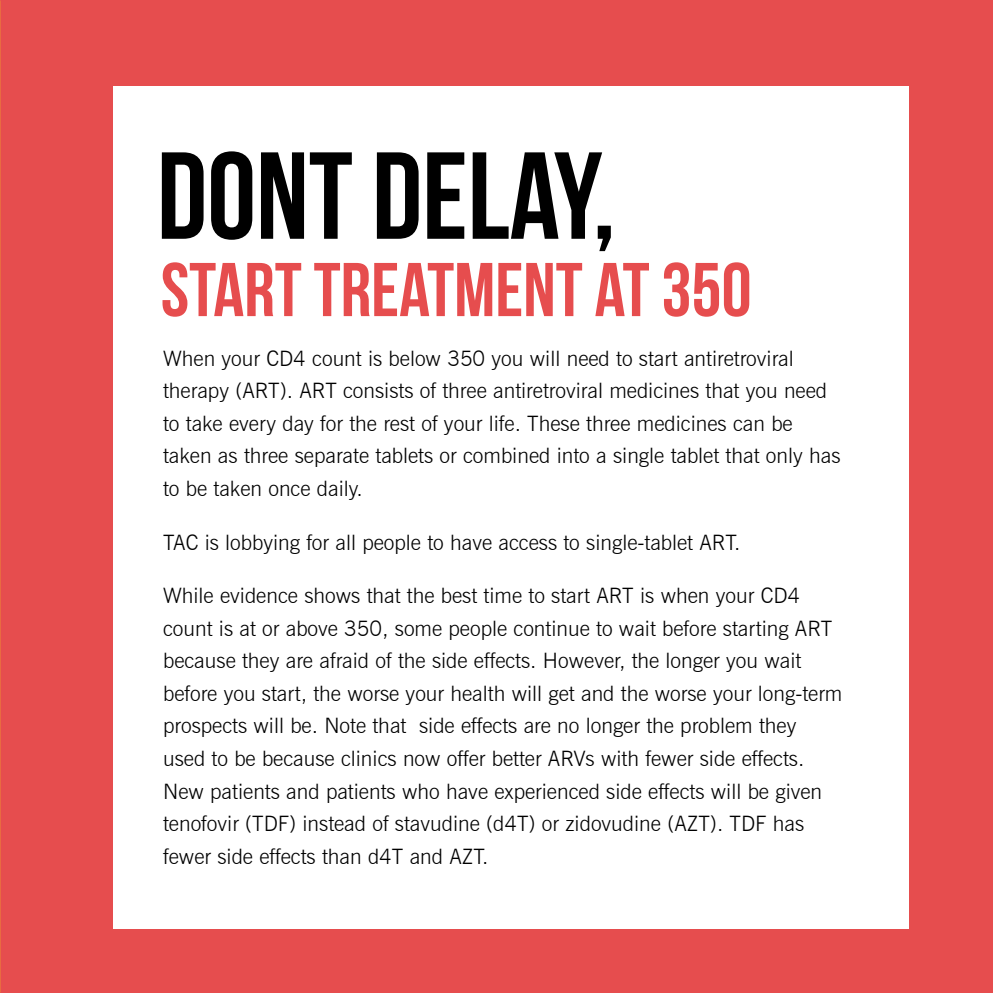
<style>
.page{position:relative;width:993px;height:993px;background:#fff}
.page>*{position:absolute;margin:0;border:0;box-sizing:border-box;transform-origin:0 0}
.t1{font:123.25px "Bebas Neue";color:#000}
.t2{font:76px "Bebas Neue";color:#e64d4e}
.t3{font:300 21.25px/32.5px "News Gothic BT";color:#000}
</style>
<div class="page">
<div style="left:0;top:0;width:992px;height:992px;background:#e64d4e"></div>
<div style="left:113px;top:86px;width:795px;height:842px;background:#fff"></div>
<h1 class="t1" style="left:157px;top:128px;width:460px">DONT DELAY,</h1>
<h2 class="t2" style="left:161px;top:248px;width:592px">START TREATMENT AT 350</h2>
<p class="t3" style="left:163px;top:341px;width:678px">When your CD4 count is below 350 you will need to start antiretroviral therapy (ART). ART consists of three antiretroviral medicines that you need to take every day for the rest of your life. These three medicines can be taken as three separate tablets or combined into a single tablet that only has to be taken once daily.</p>
<p class="t3" style="left:163px;top:525px;width:578px">TAC is lobbying for all people to have access to single-tablet ART.</p>
<p class="t3" style="left:163px;top:579px;width:680px">While evidence shows that the best time to start ART is when your CD4 count is at or above 350, some people continue to wait before starting ART because they are afraid of the side effects. However, the longer you wait before you start, the worse your health will get and the worse your long-term prospects will be. Note that side effects are no longer the problem they used to be because clinics now offer better ARVs with fewer side effects.<br>New patients and patients who have experienced side effects will be given tenofovir (TDF) instead of stavudine (d4T) or zidovudine (AZT). TDF has fewer side effects than d4T and AZT.</p>
</div>
